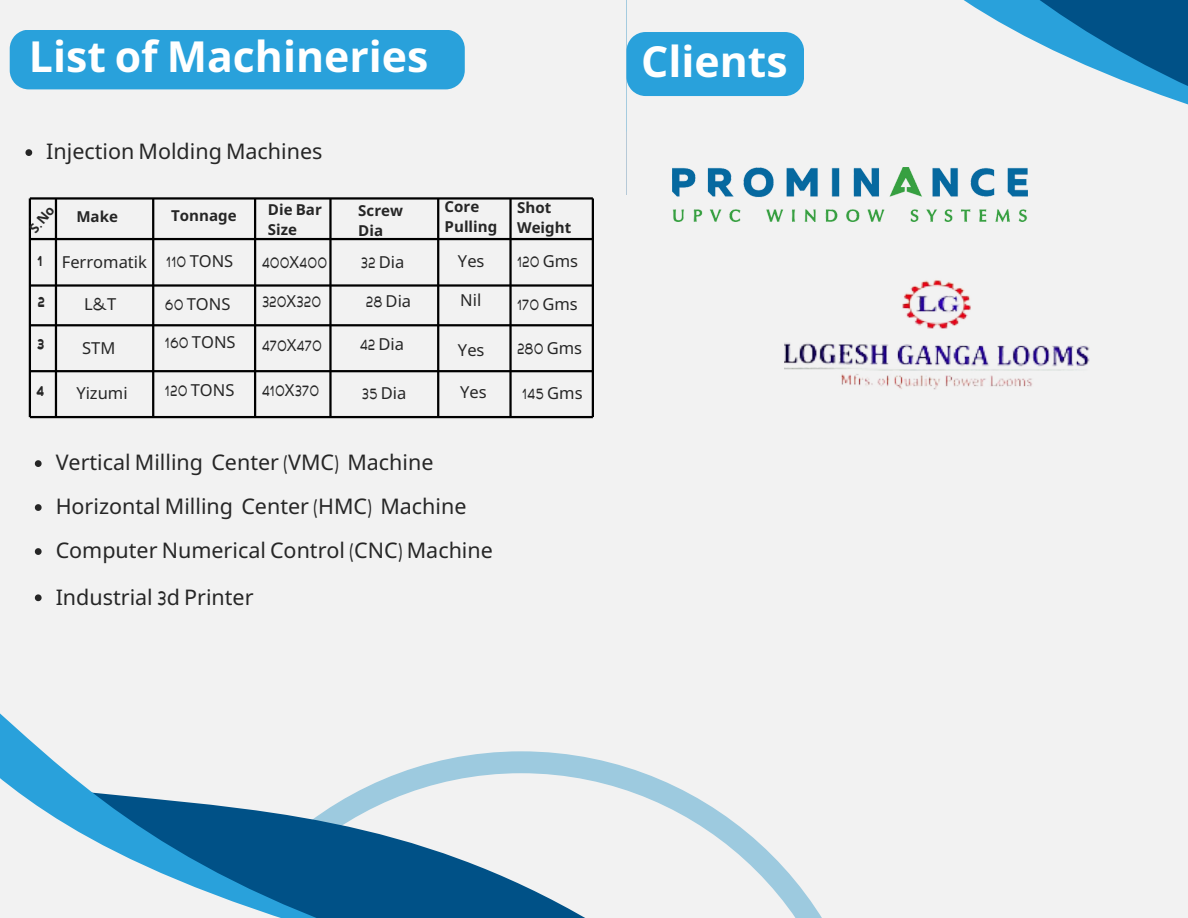
<style>
.page{position:relative;width:1188px;height:918px;background:#f2f2f2}
.page>*{position:absolute;margin:0;border:0;box-sizing:border-box;transform-origin:0 0}
.t1{font:700 42.75px "Noto Sans";color:#fff}
.t2{font:21.45px "Noto Sans";color:#262626}
.t3{font:16.5px "Noto Sans";color:#262626}
.t4{font:16.5px "Montalaq";color:#262626}
.t5{font:700 15.15px/20.1px "Noto Sans";color:#262626}
.t6{font:700 15.15px "Montalaq";color:#262626}
.t7{font:700 13.35px "Noto Sans";color:#262626}
.s1{font-family:"Montalaq"}
.s2{font-family:"Noto Sans"}
</style>
<div class="page">
<svg style="left:699px;top:799px;width:123px;height:119px"></svg>
<svg style="left:626px;top:0;width:562px;height:195px"></svg>
<svg style="left:586px;top:757px;width:113px;height:68px"></svg>
<svg style="left:0;top:713px;width:586px;height:205px"></svg>
<div style="left:10px;top:30px;width:455px;height:59px;background:#29a1db"></div>
<svg style="left:25px;top:149px;width:7px;height:7px"></svg>
<svg style="left:35px;top:460px;width:7px;height:7px"></svg>
<svg style="left:35px;top:548px;width:7px;height:7px"></svg>
<svg style="left:35px;top:594px;width:7px;height:7px"></svg>
<div style="left:626px;top:32px;width:178px;height:64px;background:#29a1db"></div>
<hr style="left:30px;top:238px;width:563px;height:2px;background:#000">
<hr style="left:29px;top:198px;width:2px;height:219px;background:#000">
<hr style="left:30px;top:197px;width:563px;height:3px;background:#000">
<hr style="left:55px;top:198px;width:2px;height:219px;background:#000">
<hr style="left:30px;top:324px;width:563px;height:2px;background:#000">
<hr style="left:152px;top:198px;width:2px;height:219px;background:#000">
<hr style="left:30px;top:284px;width:563px;height:3px;background:#000">
<hr style="left:30px;top:370px;width:563px;height:2px;background:#000">
<hr style="left:30px;top:416px;width:563px;height:2px;background:#000">
<hr style="left:254px;top:198px;width:2px;height:219px;background:#000">
<hr style="left:329px;top:198px;width:3px;height:219px;background:#000">
<hr style="left:592px;top:198px;width:2px;height:219px;background:#000">
<hr style="left:509px;top:198px;width:3px;height:219px;background:#000">
<hr style="left:437px;top:198px;width:2px;height:219px;background:#000">
<svg style="left:35px;top:504px;width:7px;height:7px"></svg>
<img style="left:673px;top:168px;width:354px;height:54px">
<img style="left:785px;top:280px;width:305px;height:110px">
<h1 class="t1" style="left:29px;top:26px;width:401px">List of Machineries</h1>
<p class="t2" style="left:46px;top:136px;width:278px">Injection Molding Machines</p>
<p class="t7" style="left:25px;top:225px;width:32px;rotate:-50deg">S<span class="s1">.</span>No</p>
<p class="t6" style="left:38px;top:252px;width:6px">1</p>
<h1 class="t6" style="left:38px;top:293px;width:8px">2</h1>
<p class="t6" style="left:37px;top:335px;width:8px">3</p>
<p class="t6" style="left:37px;top:382px;width:9px">4</p>
<p class="t5" style="left:76px;top:206px;width:43px">Make</p>
<p class="t5" style="left:171px;top:205px;width:67px">Tonnage</p>
<p class="t3" style="left:62px;top:251px;width:87px">Ferromatik</p>
<h4 class="t3" style="left:84px;top:293px;width:34px">L<span class="s1">&amp;</span>T</h4>
<p class="t3" style="left:82px;top:336px;width:35px">STM</p>
<p class="t3" style="left:76px;top:382px;width:53px">Yizumi</p>
<p class="t3" style="left:166px;top:250px;width:69px"><span class="s1">110</span> TONS</p>
<p class="t3" style="left:165px;top:292px;width:67px"><span class="s1">60</span> TONS</p>
<p class="t3" style="left:165px;top:331px;width:72px"><span class="s1">160</span> TONS</p>
<p class="t3" style="left:165px;top:378px;width:71px"><span class="s1">120</span> TONS</p>
<p class="t5" style="left:268px;top:199px;width:55px">Die Bar<br>Size</p>
<p class="t4" style="left:262px;top:253px;width:67px">400<span class="s2">X</span>400</p>
<p class="t4" style="left:262px;top:292px;width:61px">320<span class="s2">X</span>320</p>
<p class="t4" style="left:262px;top:336px;width:62px">470<span class="s2">X</span>470</p>
<p class="t4" style="left:262px;top:380px;width:59px">410<span class="s2">X</span>370</p>
<p class="t5" style="left:358px;top:200px;width:46px">Screw</p>
<p class="t5" style="left:358px;top:220px;width:26px">Dia</p>
<p class="t3" style="left:361px;top:251px;width:45px"><span class="s1">32</span> Dia</p>
<p class="t3" style="left:366px;top:290px;width:47px"><span class="s1">28</span> Dia</p>
<p class="t3" style="left:360px;top:332px;width:46px"><span class="s1">42</span> Dia</p>
<p class="t3" style="left:361px;top:382px;width:46px"><span class="s1">35</span> Dia</p>
<p class="t5" style="left:445px;top:196px;width:36px">Core</p>
<p class="t5" style="left:445px;top:216px;width:54px">Pulling</p>
<p class="t3" style="left:458px;top:249px;width:28px">Yes</p>
<p class="t3" style="left:460px;top:288px;width:23px">Nil</p>
<p class="t3" style="left:458px;top:339px;width:28px">Yes</p>
<p class="t3" style="left:460px;top:380px;width:28px">Yes</p>
<p class="t5" style="left:517px;top:197px;width:56px">Shot<br>Weight</p>
<p class="t4" style="left:517px;top:252px;width:63px">120 <span class="s2">Gms</span></p>
<p class="t4" style="left:517px;top:295px;width:62px">170 <span class="s2">Gms</span></p>
<p class="t4" style="left:517px;top:339px;width:66px">280 <span class="s2">Gms</span></p>
<p class="t4" style="left:522px;top:384px;width:62px">145 <span class="s2">Gms</span></p>
<p class="t2" style="left:56px;top:447px;width:379px">Vertical Milling Center <span class="s1">(</span>VMC<span class="s1">)</span> Machine</p>
<p class="t2" style="left:56px;top:491px;width:412px">Horizontal Milling Center <span class="s1">(</span>HMC<span class="s1">)</span> Machine</p>
<h4 class="t2" style="left:56px;top:535px;width:439px">Computer Numerical Control <span class="s1">(</span>CNC<span class="s1">)</span> Machine</h4>
<p class="t2" style="left:56px;top:582px;width:199px">Industrial <span class="s1">3</span>d Printer</p>
<p class="t1" style="left:641px;top:31px;width:148px">Clients</p>
</div>
